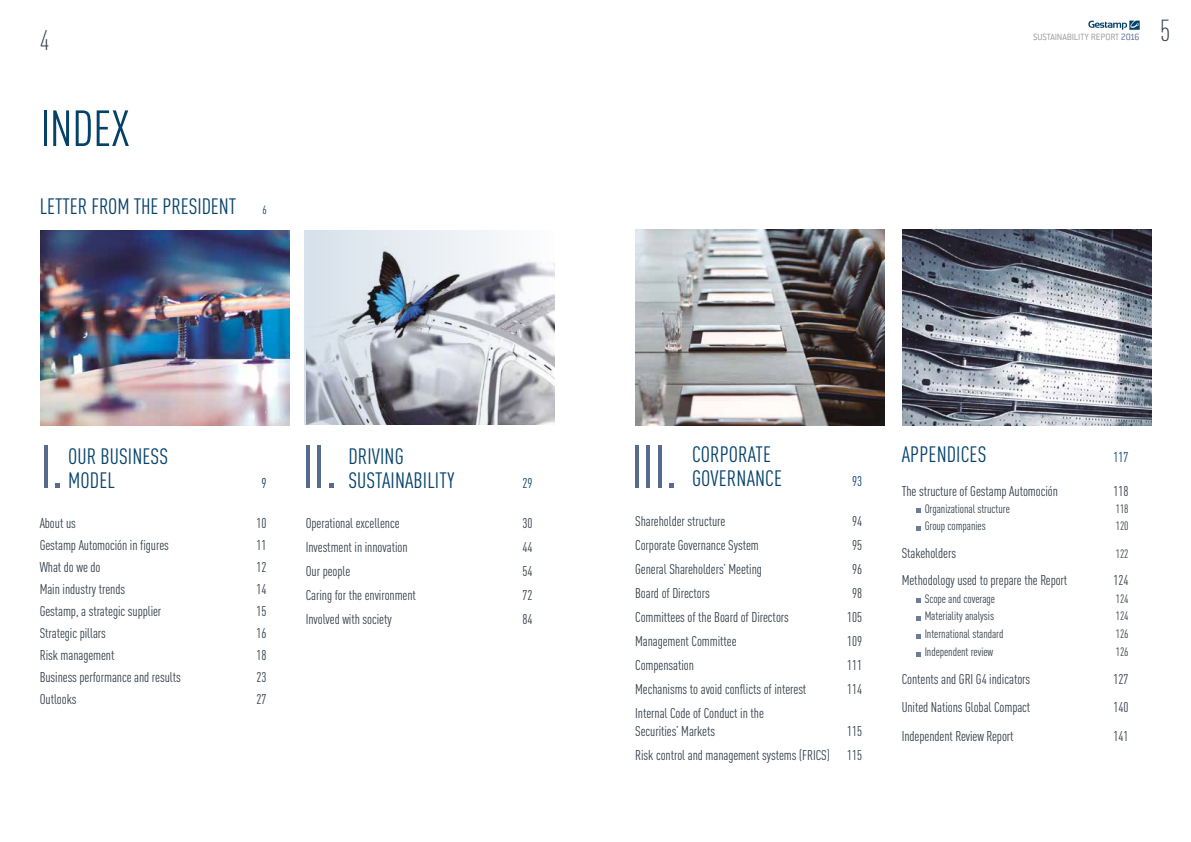
<style>
.page{position:relative;width:1191px;height:842px;background:#fff}
.page>*{position:absolute;margin:0;border:0;box-sizing:border-box;transform-origin:0 0}
.t1{font:condensed 60px "DINOT";color:#566b8e}
.t2{font:condensed 50px "DINOT";letter-spacing:-.005em;color:#05426a}
.t3{font:300 condensed 30px "DINOT";color:#333e48}
.t4{font:300 condensed 28px "DINOT";color:#333e48}
.t5{font:condensed 22px/24px "DINOT";letter-spacing:.005em;color:#05426a}
.t6{font:condensed 14px/18px "DINOT";letter-spacing:-.005em;color:#333e48}
.t7{font:condensed 14px "DINOT";letter-spacing:-.005em;color:#05426a}
.t8{font:condensed 12px "DINOT";letter-spacing:-.005em;color:#333e48}
.t9{font:300 10px "Conduit ITC";letter-spacing:-.015em;color:#9a999a}
.s1{color:#566b8e}
.s2{font-size:12px}
</style>
<div class="page">
<svg style="left:1088px;top:21px;width:51px;height:9px"></svg>
<svg style="left:916px;top:509px;width:4px;height:4px"></svg>
<svg style="left:916px;top:526px;width:4px;height:4px"></svg>
<svg style="left:916px;top:598px;width:4px;height:5px"></svg>
<svg style="left:916px;top:616px;width:4px;height:4px"></svg>
<svg style="left:916px;top:634px;width:4px;height:4px"></svg>
<svg style="left:916px;top:652px;width:4px;height:4px"></svg>
<img style="left:635px;top:230px;width:249px;height:196px">
<img style="left:902px;top:230px;width:249px;height:196px">
<img style="left:40px;top:230px;width:249px;height:196px">
<img style="left:306px;top:230px;width:248px;height:194px">
<h3 class="t4" style="left:40px;top:24px;width:11px">4</h3>
<p class="t9" style="left:1033px;top:32px;width:108px">SUSTAINABILITY REPORT <span class="s1">2016</span></p>
<h3 class="t3" style="left:1160px;top:13px;width:12px">5</h3>
<h2 class="t2" style="left:40px;top:99px;width:91px">INDEX</h2>
<h3 class="t5" style="left:40px;top:194px;width:228px">LETTER FROM THE PRESIDENT <span class="s2">6</span></h3>
<h1 class="t1" style="left:40px;top:432px;width:25px">I.</h1>
<h3 class="t5" style="left:68px;top:444px;width:101px">OUR BUSINESS<br>MODEL</h3>
<p class="t7" style="left:261px;top:475px;width:7px">9</p>
<p class="t6" style="left:40px;top:514px;width:38px">About us</p>
<p class="t6" style="left:256px;top:514px;width:12px">10</p>
<p class="t6" style="left:40px;top:536px;width:131px">Gestamp Automoción in figures</p>
<p class="t6" style="left:256px;top:536px;width:12px">11</p>
<p class="t6" style="left:40px;top:558px;width:62px">What do we do</p>
<p class="t6" style="left:256px;top:558px;width:12px">12</p>
<p class="t6" style="left:40px;top:580px;width:87px">Main industry trends</p>
<p class="t6" style="left:256px;top:580px;width:12px">14</p>
<p class="t6" style="left:40px;top:602px;width:123px">Gestamp, a strategic supplier</p>
<p class="t6" style="left:256px;top:602px;width:12px">15</p>
<p class="t6" style="left:40px;top:624px;width:68px">Strategic pillars</p>
<p class="t6" style="left:256px;top:624px;width:12px">16</p>
<p class="t6" style="left:40px;top:646px;width:76px">Risk management</p>
<p class="t6" style="left:256px;top:646px;width:12px">18</p>
<p class="t6" style="left:40px;top:668px;width:143px">Business performance and results</p>
<p class="t6" style="left:256px;top:668px;width:12px">23</p>
<p class="t6" style="left:40px;top:690px;width:38px">Outlooks</p>
<p class="t6" style="left:256px;top:690px;width:12px">27</p>
<h1 class="t1" style="left:302px;top:432px;width:36px">II.</h1>
<h3 class="t5" style="left:348px;top:444px;width:108px">DRIVING<br>SUSTAINABILITY</h3>
<p class="t7" style="left:522px;top:475px;width:12px">29</p>
<p class="t6" style="left:306px;top:514px;width:95px">Operational excellence</p>
<p class="t6" style="left:522px;top:514px;width:12px">30</p>
<p class="t6" style="left:306px;top:538px;width:103px">Investment in innovation</p>
<p class="t6" style="left:522px;top:538px;width:12px">44</p>
<p class="t6" style="left:306px;top:562px;width:46px">Our people</p>
<p class="t6" style="left:522px;top:562px;width:12px">54</p>
<p class="t6" style="left:306px;top:586px;width:112px">Caring for the environment</p>
<p class="t6" style="left:522px;top:586px;width:12px">72</p>
<p class="t6" style="left:306px;top:610px;width:87px">Involved with society</p>
<p class="t6" style="left:522px;top:610px;width:12px">84</p>
<h1 class="t1" style="left:630px;top:432px;width:48px">III.</h1>
<h3 class="t5" style="left:692px;top:442px;width:92px">CORPORATE<br>GOVERNANCE</h3>
<p class="t7" style="left:852px;top:473px;width:12px">93</p>
<p class="t6" style="left:635px;top:512px;width:92px">Shareholder structure</p>
<p class="t6" style="left:852px;top:512px;width:12px">94</p>
<p class="t6" style="left:635px;top:536px;width:125px">Corporate Governance System</p>
<p class="t6" style="left:852px;top:536px;width:12px">95</p>
<p class="t6" style="left:635px;top:560px;width:128px">General Shareholders’ Meeting</p>
<p class="t6" style="left:852px;top:560px;width:12px">96</p>
<p class="t6" style="left:635px;top:584px;width:76px">Board of Directors</p>
<p class="t6" style="left:852px;top:584px;width:12px">98</p>
<p class="t6" style="left:635px;top:608px;width:155px">Committees of the Board of Directors</p>
<p class="t6" style="left:847px;top:608px;width:17px">105</p>
<p class="t6" style="left:635px;top:632px;width:103px">Management Committee</p>
<p class="t6" style="left:847px;top:632px;width:17px">109</p>
<p class="t6" style="left:635px;top:656px;width:60px">Compensation</p>
<p class="t6" style="left:847px;top:656px;width:17px">111</p>
<p class="t6" style="left:635px;top:680px;width:173px">Mechanisms to avoid conflicts of interest</p>
<p class="t6" style="left:847px;top:680px;width:17px">114</p>
<p class="t6" style="left:635px;top:704px;width:130px">Internal Code of Conduct in the<br>Securities’ Markets</p>
<p class="t6" style="left:635px;top:719px;width:228px;line-height:24px;text-align:right">115<br>Risk control and management systems (FRICS) 115</p>
<h3 class="t5" style="left:902px;top:442px;width:86px">APPENDICES</h3>
<p class="t7" style="left:1113px;top:449px;width:17px">117</p>
<p class="t6" style="left:901px;top:482px;width:158px">The structure of Gestamp Automoción</p>
<p class="t6" style="left:1113px;top:482px;width:17px">118</p>
<p class="t8" style="left:924px;top:502px;width:87px">Organizational structure</p>
<p class="t8" style="left:1115px;top:502px;width:14px">118</p>
<p class="t8" style="left:924px;top:519px;width:63px">Group companies</p>
<p class="t8" style="left:1115px;top:519px;width:14px">120</p>
<p class="t6" style="left:901px;top:544px;width:56px">Stakeholders</p>
<p class="t8" style="left:1115px;top:547px;width:14px">122</p>
<p class="t6" style="left:901px;top:571px;width:167px">Methodology used to prepare the Report</p>
<p class="t6" style="left:1113px;top:571px;width:17px">124</p>
<p class="t8" style="left:924px;top:591px;width:72px">Scope and coverage</p>
<p class="t8" style="left:1115px;top:591px;width:14px">124</p>
<p class="t8" style="left:924px;top:609px;width:71px">Materiality analysis</p>
<p class="t8" style="left:1115px;top:609px;width:14px">124</p>
<p class="t8" style="left:924px;top:627px;width:80px">International standard</p>
<p class="t8" style="left:1115px;top:627px;width:14px">126</p>
<p class="t8" style="left:924px;top:645px;width:70px">Independent review</p>
<p class="t8" style="left:1115px;top:645px;width:14px">126</p>
<p class="t6" style="left:901px;top:670px;width:130px">Contents and GRI G4 indicators</p>
<p class="t6" style="left:1113px;top:670px;width:17px">127</p>
<p class="t6" style="left:901px;top:698px;width:130px">United Nations Global Compact</p>
<p class="t6" style="left:1113px;top:698px;width:17px">140</p>
<p class="t6" style="left:901px;top:726px;width:113px">Independent Review Report</p>
<p class="t6" style="left:1113px;top:726px;width:17px">141</p>
</div>
